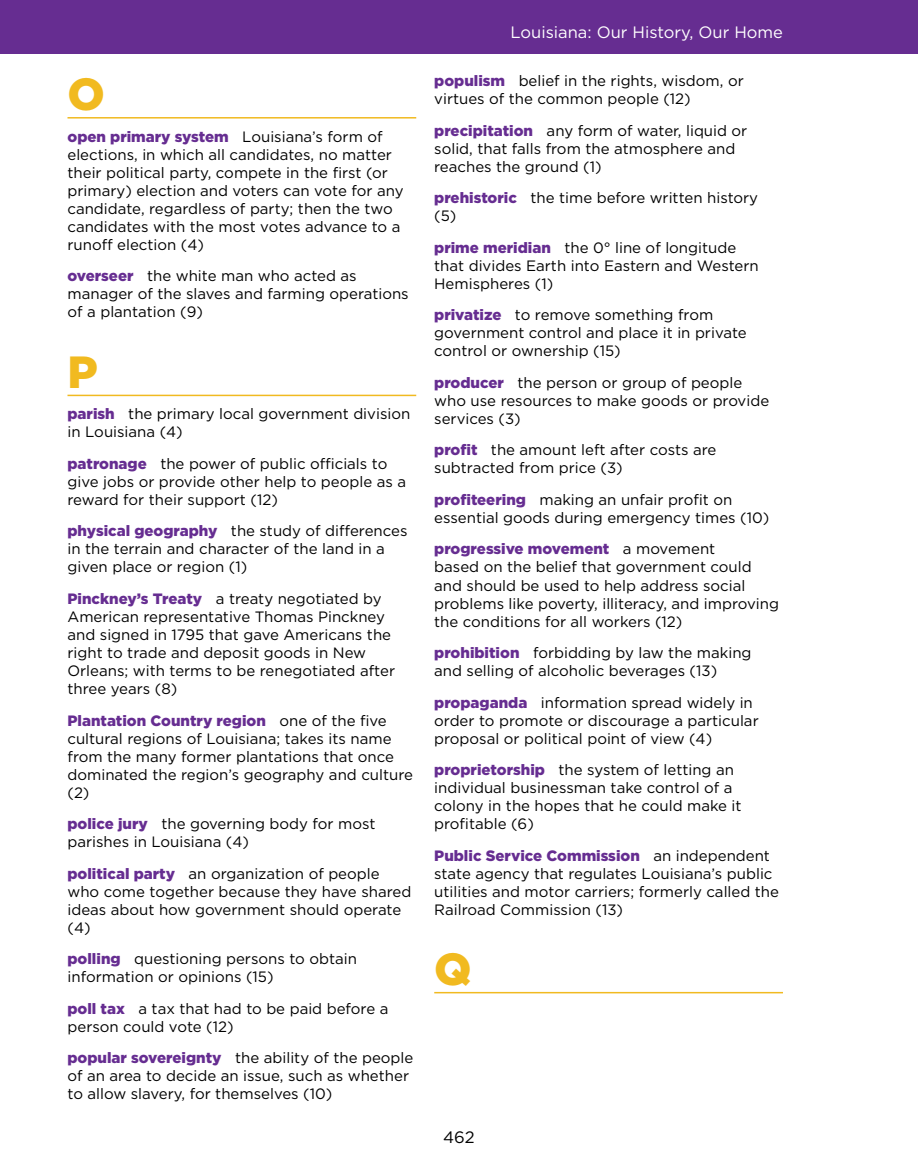
<style>
.page{position:relative;width:918px;height:1175px;background:#fff}
.page>*{position:absolute;margin:0;border:0;box-sizing:border-box;transform-origin:0 0}
.t1{font:900 45px "Gotham";color:#f1ba20}
.t2{font:16.5px "Gotham";color:#fff}
.t3{font:16.5px "Gotham";color:#000}
.t4{font:15px/18px "Gotham";color:#000}
.s1{font-weight:900;color:#662d91}
</style>
<div class="page">
<hr style="left:68px;top:117px;width:348px;height:1px;background:#f1ba20">
<hr style="left:68px;top:394px;width:348px;height:2px;background:#f1ba20">
<hr style="left:434px;top:991px;width:349px;height:2px;background:#f1ba20">
<svg style="left:434px;top:991px;width:45px;height:3px"></svg>
<div style="left:0;top:0;width:918px;height:54px;background:#662d91"></div>
<h1 class="t1" style="left:68px;top:63px;width:39px">O</h1>
<p class="t4" style="left:68px;top:127px;width:338px"><span class="s1">open primary system</span> Louisiana’s form of elections, in which all candidates, no matter their political party, compete in the first (or primary) election and voters can vote for any candidate, regardless of party; then the two candidates with the most votes advance to a runoff election (4)</p>
<p class="t4" style="left:68px;top:267px;width:343px"><span class="s1">overseer</span> the white man who acted as manager of the slaves and farming operations of a plantation (9)</p>
<h1 class="t1" style="left:68px;top:341px;width:32px">P</h1>
<p class="t4" style="left:68px;top:405px;width:344px"><span class="s1">parish</span> the primary local government division in Louisiana (4)</p>
<p class="t4" style="left:68px;top:454px;width:340px"><span class="s1">patronage</span> the power of public officials to give jobs or provide other help to people as a reward for their support (12)</p>
<p class="t4" style="left:68px;top:522px;width:342px"><span class="s1">physical geography</span> the study of differences in the terrain and character of the land in a given place or region (1)</p>
<p class="t4" style="left:68px;top:589px;width:329px"><span class="s1">Pinckney’s Treaty</span> a treaty negotiated by American representative Thomas Pinckney and signed in 1795 that gave Americans the right to trade and deposit goods in New Orleans; with terms to be renegotiated after three years (8)</p>
<p class="t4" style="left:68px;top:711px;width:347px"><span class="s1">Plantation Country region</span> one of the five cultural regions of Louisiana; takes its name from the many former plantations that once dominated the region’s geography and culture (2)</p>
<p class="t4" style="left:68px;top:814px;width:309px"><span class="s1">police jury</span> the governing body for most parishes in Louisiana (4)</p>
<p class="t4" style="left:68px;top:864px;width:345px"><span class="s1">political party</span> an organization of people who come together because they have shared ideas about how government should operate (4)</p>
<p class="t4" style="left:68px;top:949px;width:291px"><span class="s1">polling</span> questioning persons to obtain information or opinions (15)</p>
<p class="t4" style="left:68px;top:999px;width:322px"><span class="s1">poll tax</span> a tax that had to be paid before a person could vote (12)</p>
<p class="t4" style="left:68px;top:1048px;width:347px"><span class="s1">popular sovereignty</span> the ability of the people of an area to decide an issue, such as whether to allow slavery, for themselves (10)</p>
<p class="t2" style="left:510px;top:22px;width:274px">Louisiana: Our History, Our Home</p>
<p class="t4" style="left:434px;top:72px;width:311px"><span class="s1">populism</span> belief in the rights, wisdom, or virtues of the common people (12)</p>
<p class="t4" style="left:434px;top:121px;width:315px"><span class="s1">precipitation</span> any form of water, liquid or solid, that falls from the atmosphere and reaches the ground (1)</p>
<p class="t4" style="left:434px;top:189px;width:325px"><span class="s1">prehistoric</span> the time before written history (5)</p>
<p class="t4" style="left:434px;top:238px;width:326px"><span class="s1">prime meridian</span> the 0° line of longitude that divides Earth into Eastern and Western<br>Hemispheres (1)</p>
<p class="t4" style="left:434px;top:306px;width:314px"><span class="s1">privatize</span> to remove something from government control and place it in private control or ownership (15)</p>
<p class="t4" style="left:434px;top:373px;width:336px"><span class="s1">producer</span> the person or group of people who use resources to make goods or provide services (3)</p>
<p class="t4" style="left:434px;top:441px;width:284px"><span class="s1">profit</span> the amount left after costs are subtracted from price (3)</p>
<p class="t4" style="left:434px;top:490px;width:337px"><span class="s1">profiteering</span> making an unfair profit on essential goods during emergency times (10)</p>
<p class="t4" style="left:434px;top:540px;width:346px"><span class="s1">progressive movement</span> a movement<br>based on the belief that government could and should be used to help address social problems like poverty, illiteracy, and improving the conditions for all workers (12)</p>
<p class="t4" style="left:434px;top:643px;width:319px"><span class="s1">prohibition</span> forbidding by law the making and selling of alcoholic beverages (13)</p>
<p class="t4" style="left:434px;top:693px;width:326px"><span class="s1">propaganda</span> information spread widely in order to promote or discourage a particular proposal or political point of view (4)</p>
<p class="t4" style="left:434px;top:760px;width:309px"><span class="s1">proprietorship</span> the system of letting an individual businessman take control of a colony in the hopes that he could make it profitable (6)</p>
<p class="t4" style="left:434px;top:846px;width:346px"><span class="s1">Public Service Commission</span> an independent state agency that regulates Louisiana’s public utilities and motor carriers; formerly called the Railroad Commission (13)</p>
<h1 class="t1" style="left:434px;top:938px;width:39px">Q</h1>
<p class="t3" style="left:443px;top:1126px;width:33px">462</p>
</div>
